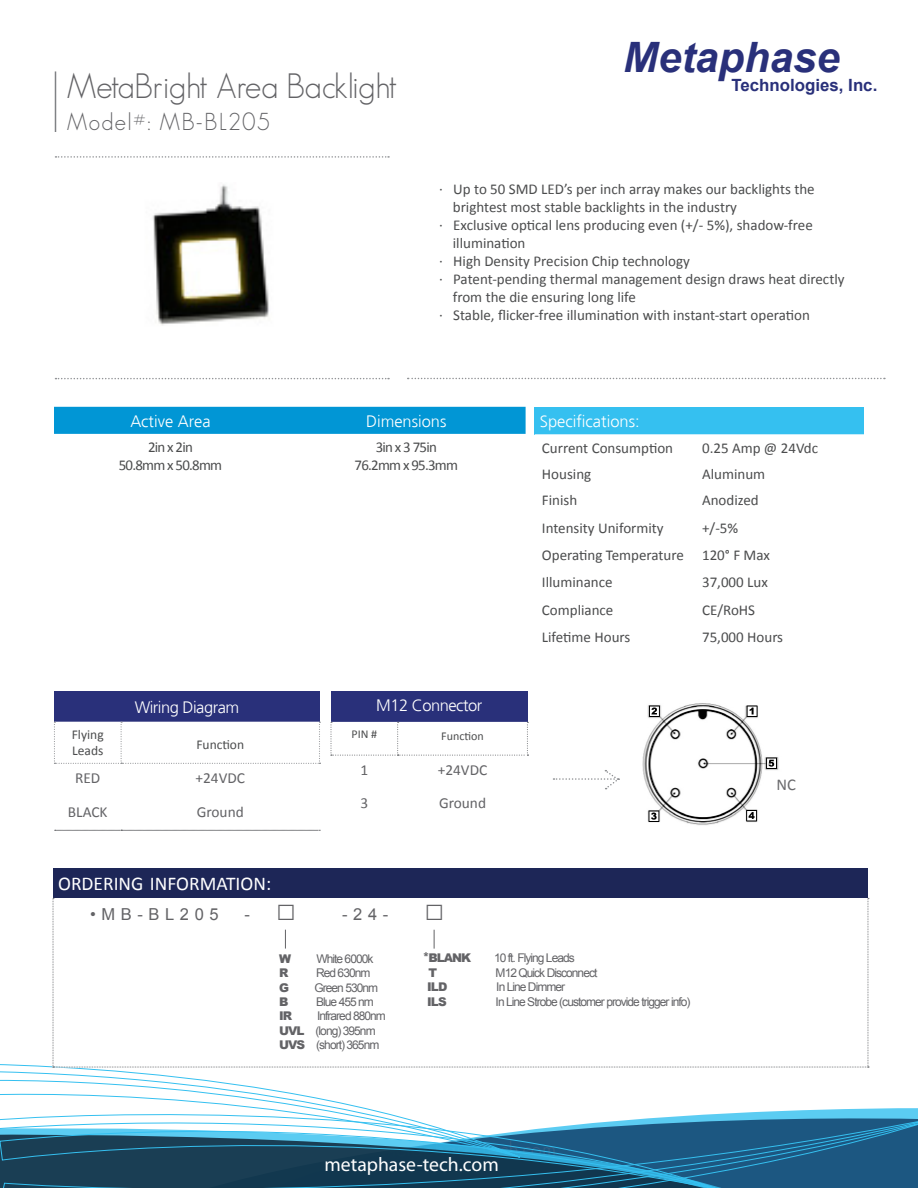
<style>
.page{position:relative;width:918px;height:1188px;background:#fff}
.page>*{position:absolute;margin:0;border:0;box-sizing:border-box;transform-origin:0 0}
.t1{font:italic 700 41.85px "Arial";color:#29307a}
.t2{font:300 34.5px "Geosans";color:#636366;scale:.96 1}
.t3{font:300 24px "Geosans";letter-spacing:.06em;color:#636366;scale:.95 1}
.t4{font:19.65px "Myriad Pro";color:#fff}
.t5{font:19.5px "Calibri";color:#fff}
.t6{font:700 16.8px "Arial";color:#29307a}
.t7{font:300 16.5px "Frutiger";color:#fff}
.t8{font:300 16.5px "Frutiger";letter-spacing:-.03em;color:#fff}
.t9{font:16.5px "Arial";letter-spacing:.34em;color:#636366}
.t10{font:16.5px "Calibri";color:#6b6b6e}
.t11{font:15.3px "Calibri";color:#636366}
.t12{font:15px "Calibri";color:#4b4c4d}
.t13{font:15px "Calibri";letter-spacing:-.05em;color:#4b4c4d}
.t14{font:13.5px "Calibri";color:#4b4c4d}
.t15{font:12px "Arial";letter-spacing:-.08em;color:#636366}
.t16{font:900 12px "Arial";letter-spacing:-.08em;color:#636366}
.t17{font:12px "Calibri";color:#4b4c4d}
.s1{font-size:33px}
.s2{font-weight:900}
</style>
<div class="page">
<svg style="left:720px;top:1108px;width:198px;height:8px;fill:#5bccf2"></svg>
<svg style="left:0;top:1116px;width:918px;height:72px;background:#225b7c"></svg>
<svg style="left:0;top:1069px;width:520px;height:89px"></svg>
<div style="left:535px;top:407px;width:329px;height:27px;background:#35c0f0"></div>
<svg style="left:535px;top:434px;width:329px;height:1px"></svg>
<hr style="left:55px;top:71px;width:1px;height:61px;background:#808285">
<div style="left:331px;top:691px;width:196px;height:31px;background:#29307a"></div>
<svg style="left:330px;top:722px;width:198px;height:34px"></svg>
<div style="left:54px;top:691px;width:265px;height:31px;background:#29307a"></div>
<svg style="left:54px;top:722px;width:266px;height:42px"></svg>
<svg style="left:55px;top:830px;width:265px;height:1px"></svg>
<svg style="left:408px;top:378px;width:477px;height:1px"></svg>
<svg style="left:554px;top:770px;width:65px;height:19px"></svg>
<svg style="left:56px;top:156px;width:333px;height:2px"></svg>
<svg style="left:56px;top:378px;width:333px;height:1px"></svg>
<div style="left:53px;top:868px;width:815px;height:30px;background:#1d2657"></div>
<div style="left:54px;top:407px;width:472px;height:27px;background:#0196d5"></div>
<img style="left:642px;top:703px;width:137px;height:122px">
<svg style="left:53px;top:898px;width:816px;height:170px"></svg>
<img style="left:152px;top:184px;width:117px;height:141px">
<p class="t2" style="left:67px;top:67px;width:346px">MetaBright Area Backlight</p>
<p class="t3" style="left:67px;top:108px;width:215px">Model#: MB-BL205</p>
<p class="t1" style="left:623px;top:30px;width:218px">Metaphase</p>
<p class="t6" style="left:731px;top:74px;width:147px">Technologies, Inc.</p>
<p class="t12" style="left:439px;top:179px;width:377px">· Up to 50 SMD LED’s per inch array makes our backlights the</p>
<p class="t12" style="left:453px;top:197px;width:286px">brightest most stable backlights in the industry</p>
<p class="t12" style="left:439px;top:215px;width:375px">· Exclusive optical lens producing even (+/- 5%), shadow-free</p>
<p class="t12" style="left:453px;top:233px;width:74px">illumination</p>
<p class="t12" style="left:439px;top:251px;width:252px">· High Density Precision Chip technology</p>
<p class="t12" style="left:439px;top:269px;width:407px">· Patent-pending thermal management design draws heat directly</p>
<p class="t12" style="left:453px;top:287px;width:185px">from the die ensuring long life</p>
<p class="t12" style="left:439px;top:305px;width:372px">· Stable, flicker-free illumination with instant-start operation</p>
<p class="t7" style="left:130px;top:411px;width:82px">Active Area</p>
<p class="t7" style="left:366px;top:411px;width:82px">Dimensions</p>
<p class="t12" style="left:148px;top:438px;width:46px">2in x 2in</p>
<p class="t13" style="left:119px;top:456px;width:105px">50.8mm x 50.8mm</p>
<p class="t12" style="left:376px;top:438px;width:63px">3in x 3 75in</p>
<p class="t13" style="left:355px;top:456px;width:105px">76.2mm x 95.3mm</p>
<p class="t14" style="left:72px;top:726px;width:33px">Flying</p>
<p class="t14" style="left:72px;top:742px;width:33px">Leads</p>
<p class="t8" style="left:135px;top:698px;width:106px">Wiring Diagram</p>
<p class="t14" style="left:196px;top:736px;width:49px">Function</p>
<p class="t11" style="left:75px;top:769px;width:27px">RED</p>
<p class="t11" style="left:196px;top:769px;width:51px">+24VDC</p>
<p class="t11" style="left:68px;top:802px;width:41px">BLACK</p>
<p class="t11" style="left:197px;top:803px;width:49px">Ground</p>
<p class="t8" style="left:376px;top:696px;width:107px">M12 Connector</p>
<p class="t17" style="left:352px;top:727px;width:27px">PIN #</p>
<p class="t17" style="left:441px;top:728px;width:44px">Function</p>
<p class="t11" style="left:360px;top:760px;width:9px">1</p>
<p class="t11" style="left:438px;top:760px;width:51px">+24VDC</p>
<p class="t11" style="left:360px;top:794px;width:9px">3</p>
<p class="t11" style="left:439px;top:793px;width:49px">Ground</p>
<p class="t5" style="left:58px;top:872px;width:215px">ORDERING INFORMATION:</p>
<p class="t9" style="left:90px;top:904px;width:130px">•MB-BL205</p>
<p class="t9" style="left:245px;top:904px;width:53px">- <span class="s1">□</span></p>
<p class="t9" style="left:342px;top:904px;width:104px">-24- <span class="s1">□</span></p>
<p class="t7" style="left:540px;top:412px;width:101px">Specifications:</p>
<p class="t12" style="left:542px;top:438px;width:133px">Current Consumption</p>
<p class="t12" style="left:702px;top:438px;width:118px">0.25 Amp @ 24Vdc</p>
<p class="t12" style="left:542px;top:464px;width:51px">Housing</p>
<p class="t12" style="left:702px;top:464px;width:65px">Aluminum</p>
<p class="t12" style="left:542px;top:491px;width:37px">Finish</p>
<p class="t12" style="left:702px;top:491px;width:58px">Anodized</p>
<p class="t12" style="left:542px;top:518px;width:123px">Intensity Uniformity</p>
<p class="t12" style="left:702px;top:518px;width:38px">+/-5%</p>
<p class="t12" style="left:542px;top:546px;width:144px">Operating Temperature</p>
<p class="t12" style="left:702px;top:546px;width:69px">120° F Max</p>
<p class="t12" style="left:542px;top:573px;width:72px">Illuminance</p>
<p class="t12" style="left:702px;top:573px;width:67px">37,000 Lux</p>
<p class="t12" style="left:542px;top:600px;width:73px">Compliance</p>
<p class="t12" style="left:702px;top:600px;width:55px">CE/RoHS</p>
<p class="t12" style="left:542px;top:628px;width:90px">Lifetime Hours</p>
<p class="t12" style="left:702px;top:628px;width:83px">75,000 Hours</p>
<p class="t10" style="left:760px;top:774px;width:21px">NC</p>
<p class="t10" style="left:777px;top:774px;width:21px">NC</p>
<p class="t16" style="left:279px;top:950px;width:13px">W</p>
<p class="t15" style="left:316px;top:951px;width:59px">White 6000k</p>
<p class="t16" style="left:279px;top:964px;width:11px">R</p>
<p class="t15" style="left:316px;top:965px;width:56px">Red 630nm</p>
<p class="t16" style="left:279px;top:979px;width:11px">G</p>
<p class="t15" style="left:314px;top:980px;width:65px">Green 530nm</p>
<p class="t16" style="left:279px;top:993px;width:11px">B</p>
<p class="t15" style="left:316px;top:994px;width:59px">Blue 455 nm</p>
<p class="t16" style="left:279px;top:1007px;width:15px">IR</p>
<p class="t15" style="left:317px;top:1008px;width:70px">Infrared 880nm</p>
<p class="t15" style="left:279px;top:1023px;width:98px"><span class="s2">UVL</span> (long) 395nm</p>
<p class="t15" style="left:279px;top:1037px;width:102px"><span class="s2">UVS</span> (short) 365nm</p>
<p class="t16" style="left:423px;top:949px;width:50px">*BLANK</p>
<p class="t15" style="left:494px;top:950px;width:82px">10 ft. Flying Leads</p>
<p class="t16" style="left:429px;top:964px;width:10px">T</p>
<p class="t15" style="left:496px;top:965px;width:103px">M12 Quick Disconnect</p>
<p class="t16" style="left:427px;top:978px;width:22px">ILD</p>
<p class="t15" style="left:496px;top:979px;width:70px">In Line Dimmer</p>
<p class="t16" style="left:427px;top:993px;width:21px">ILS</p>
<p class="t15" style="left:496px;top:993px;width:196px">In Line Strobe (customer provide trigger info)</p>
<p class="t4" style="left:325px;top:1152px;width:176px">metaphase-tech.com</p>
</div>
